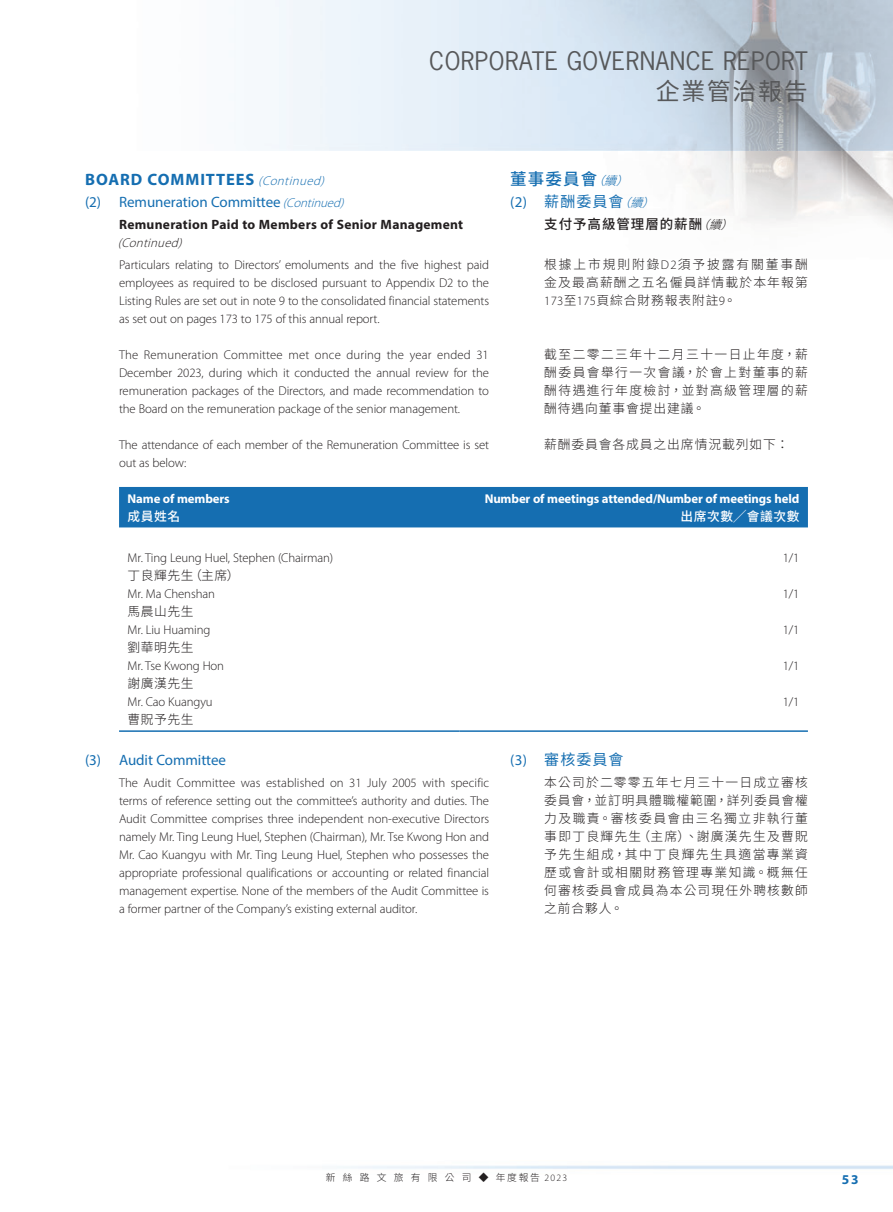
<style>
.page{position:relative;width:893px;height:1212px;background:#fff}
.page>*{position:absolute;margin:0;border:0;box-sizing:border-box;transform-origin:0 0}
.t1{font:24px "News Gothic Std";letter-spacing:.02em;color:#57585a}
.t2{font:24px "Source Han Sans TC";letter-spacing:.07em;color:#57585a}
.Heading_1{font:700 16.5px "Myriad Pro";letter-spacing:.055em;color:#156eb1}
.C_Heading_1{font:500 16.5px "Source Han Sans TC";letter-spacing:.07em;color:#156eb1}
.Heading_2{font:15px "Myriad Pro";letter-spacing:-.005em;color:#156eb1}
.C_Heading_2{font:15px "Source Han Sans TC";letter-spacing:.07em;color:#156eb1}
.Heading_3{font:700 13.5px "Myriad Pro";letter-spacing:.02em;color:#231f20}
.C_Heading_3{font:500 13.5px "Source Han Sans TC";letter-spacing:.07em;color:#231f20}
.t3{font:700 13.5px "Myriad Pro";color:#156eb1}
.Body_Text{font:300 12.75px/18px "Myriad Pro";letter-spacing:-.01em;color:#231f20;text-align:justify}
.C_Body_Text{font:300 12.75px/18px "Source Han Sans TC";letter-spacing:.095em;color:#231f20;text-align:justify}
.Body_Text-2{font:700 12.75px "Myriad Pro";letter-spacing:-.01em;color:#fff}
.Body_Text-3{font:300 12.75px "Source Han Sans TC";letter-spacing:.04em;color:#231f20}
.C_Body_Text-2{font:300 12.75px "Source Han Sans TC";letter-spacing:.07em;color:#231f20}
.Body_Text-4{font:500 12.75px "Source Han Sans TC";letter-spacing:.04em;color:#fff}
.Heading_3-2{font:italic 300 12.75px "Myriad Pro";color:#231f20}
.t4{font:300 9.75px "Source Han Sans TC";color:#231f20}
.s1{font-weight:300;font-style:italic;font-size:12px}
.s2{font-family:"Myriad Pro"}
.s3{font-weight:300;font-style:italic;font-size:12.75px}
</style>
<div class="page">
<img style="left:119px;top:0;width:774px;height:1169px">
<div style="left:119px;top:487px;width:689px;height:40px;background:#156eb1"></div>
<hr style="left:119px;top:730px;width:340px;height:2px;background:#156eb1">
<hr style="left:459px;top:730px;width:349px;height:2px;background:#156eb1">
<h1 class="t1" style="left:429px;top:45px;width:380px">CORPORATE GOVERNANCE REPORT</h1>
<h1 class="t2" style="left:656px;top:77px;width:154px">企業管治報告</h1>
<p class="C_Heading_1" style="left:510px;top:169px;width:129px">董事委員會<span class="s1">（續）</span></p>
<p class="C_Heading_2" style="left:510px;top:193px;width:155px"><span class="s2">(2)</span> 薪酬委員會<span class="s1">（續）</span></p>
<p class="C_Heading_3" style="left:544px;top:217px;width:199px">支付予高級管理層的薪酬<span class="s1">（續）</span></p>
<p class="C_Body_Text" style="left:544px;top:256px;width:265px">根據上市規則附錄<span class="s2">D2</span>須予披露有關董事酬金及最高薪酬之五名僱員詳情載於本年報第<span class="s2">173</span>至<span class="s2">175</span>頁綜合財務報表附註<span class="s2">9</span>。</p>
<p class="Heading_1" style="left:85px;top:168px;width:244px">BOARD COMMITTEES <span class="s3">(Continued)</span></p>
<p class="Heading_2" style="left:85px;top:193px;width:264px">(2) Remuneration Committee <span class="s3">(Continued)</span></p>
<p class="Heading_3" style="left:119px;top:216px;width:346px">Remuneration Paid to Members of Senior Management</p>
<p class="Heading_3-2" style="left:118px;top:235px;width:69px">(Continued)</p>
<p class="Body_Text" style="left:119px;top:256px;width:372px">Particulars relating to Directors’ emoluments and the five highest paid employees as required to be disclosed pursuant to Appendix D2 to the Listing Rules are set out in note 9 to the consolidated financial statements as set out on pages 173 to 175 of this annual report.</p>
<p class="Body_Text" style="left:119px;top:346px;width:372px">The Remuneration Committee met once during the year ended 31<br>December 2023, during which it conducted the annual review for the remuneration packages of the Directors, and made recommendation to the Board on the remuneration package of the senior management.</p>
<p class="Body_Text" style="left:119px;top:436px;width:372px">The attendance of each member of the Remuneration Committee is set out as below:</p>
<p class="Body_Text-2" style="left:128px;top:491px;width:104px">Name of members</p>
<p class="Body_Text-2" style="left:485px;top:491px;width:316px">Number of meetings attended/Number of meetings held</p>
<p class="Body_Text-4" style="left:128px;top:509px;width:54px">成員姓名</p>
<p class="Body_Text-4" style="left:681px;top:509px;width:120px">出席次數╱會議次數</p>
<p class="Body_Text" style="left:128px;top:548px;width:207px">Mr. Ting Leung Huel, Stephen (Chairman)</p>
<p class="Body_Text" style="left:783px;top:548px;width:18px">1/1</p>
<p class="Body_Text-3" style="left:128px;top:568px;width:113px">丁良輝先生（主席）</p>
<p class="Body_Text" style="left:128px;top:584px;width:89px">Mr. Ma Chenshan</p>
<p class="Body_Text" style="left:783px;top:584px;width:18px">1/1</p>
<p class="Body_Text-3" style="left:128px;top:604px;width:67px">馬晨山先生</p>
<p class="Body_Text" style="left:128px;top:620px;width:84px">Mr. Liu Huaming</p>
<p class="Body_Text" style="left:783px;top:620px;width:18px">1/1</p>
<p class="Body_Text-3" style="left:128px;top:640px;width:67px">劉華明先生</p>
<p class="Body_Text" style="left:128px;top:656px;width:98px">Mr. Tse Kwong Hon</p>
<p class="Body_Text" style="left:783px;top:656px;width:18px">1/1</p>
<p class="Body_Text-3" style="left:128px;top:676px;width:67px">謝廣漢先生</p>
<p class="Body_Text" style="left:128px;top:692px;width:87px">Mr. Cao Kuangyu</p>
<p class="Body_Text" style="left:783px;top:692px;width:18px">1/1</p>
<p class="Body_Text-3" style="left:128px;top:712px;width:67px">曹貺予先生</p>
<p class="Heading_2" style="left:85px;top:750px;width:143px">(3) Audit Committee</p>
<p class="Body_Text" style="left:119px;top:774px;width:372px">The Audit Committee was established on 31 July 2005 with specific terms of reference setting out the committee’s authority and duties. The Audit Committee comprises three independent non-executive Directors namely Mr. Ting Leung Huel, Stephen (Chairman), Mr. Tse Kwong Hon and Mr. Cao Kuangyu with Mr. Ting Leung Huel, Stephen who possesses the appropriate professional qualifications or accounting or related financial management expertise. None of the members of the Audit Committee is a former partner of the Company’s existing external auditor.</p>
<p class="C_Body_Text" style="left:544px;top:346px;width:265px">截至二零二三年十二月三十一日止年度，薪酬委員會舉行一次會議，於會上對董事的薪酬待遇進行年度檢討，並對高級管理層的薪酬待遇向董事會提出建議。</p>
<p class="C_Body_Text-2" style="left:544px;top:437px;width:246px">薪酬委員會各成員之出席情況載列如下：</p>
<p class="C_Heading_2" style="left:510px;top:751px;width:115px"><span class="s2">(3)</span> 審核委員會</p>
<p class="C_Body_Text" style="left:544px;top:774px;width:265px">本公司於二零零五年七月三十一日成立審核委員會，並訂明具體職權範圍，詳列委員會權力及職責。審核委員會由三名獨立非執行董事即丁良輝先生（主席）、謝廣漢先生及曹貺予先生組成，其中丁良輝先生具適當專業資歷或會計或相關財務管理專業知識。概無任何審核委員會成員為本公司現任外聘核數師之前合夥人。</p>
<p class="t4" style="left:326px;top:1171px;width:243px">新 絲 路 文 旅 有 限 公 司 ◆ 年度報告 <span class="s2">2023</span></p>
<p class="t3" style="left:842px;top:1170px;width:18px">53</p>
</div>
